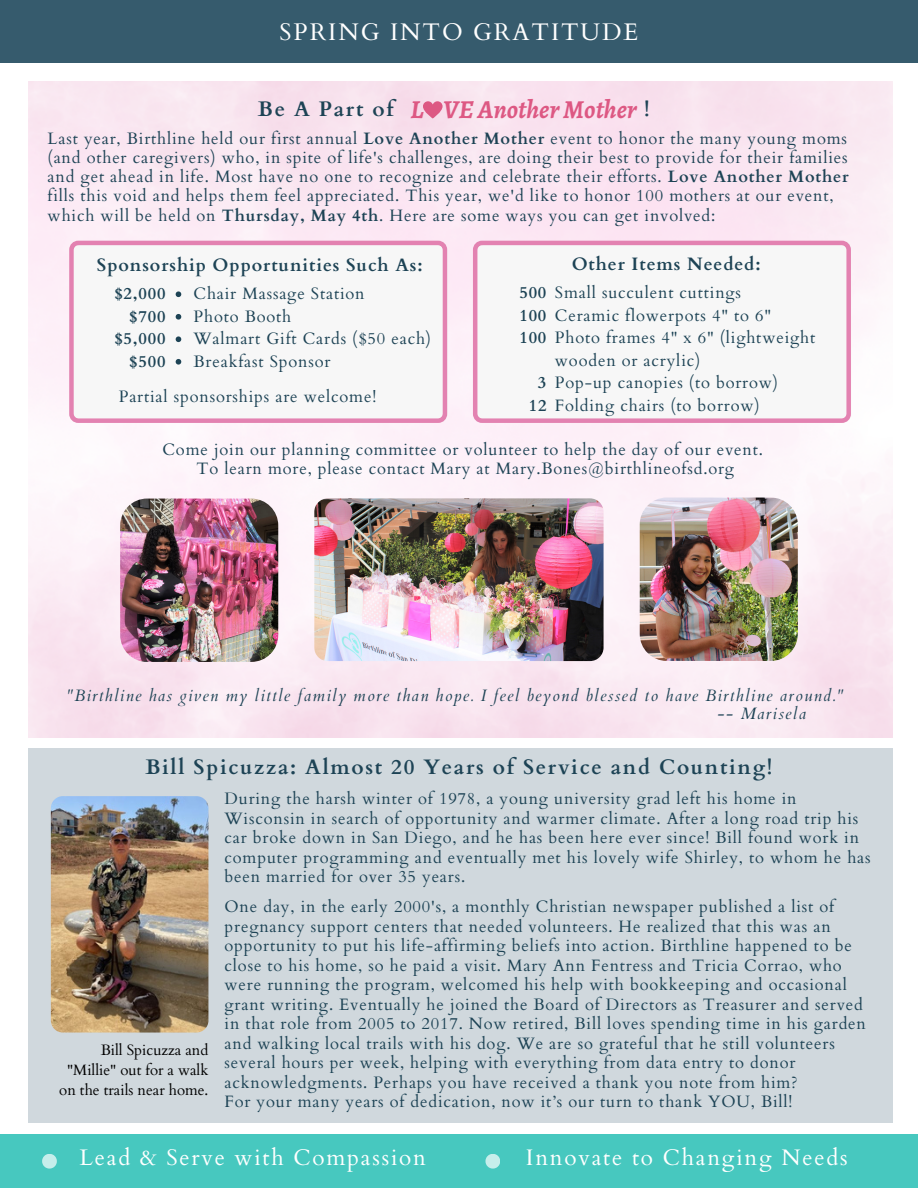
<style>
.page{position:relative;width:918px;height:1188px;background:#fff}
.page>*{position:absolute;margin:0;border:0;box-sizing:border-box;transform-origin:0 0}
.t1{font:italic 700 25.95px "Alegreya";color:#dd5883}
.t2{font:24px "Cardo";letter-spacing:.08em;color:#fff}
.t3{font:22.5px "Cardo";letter-spacing:.08em;color:#fff}
.t4{font:700 21px "Cardo";letter-spacing:.08em;color:#1d4355}
.t5{font:700 18px "Cardo";letter-spacing:.05em;color:#1d4355}
.t6{font:16.5px/19.5px "Cardo";letter-spacing:.05em;color:#1d4355}
.t7{font:italic 16.5px/18px "Cardo";letter-spacing:.08em;color:#1d4355}
.t8{font:700 16.5px/22.5px "Cardo";letter-spacing:.05em;color:#1d4355;text-align:right}
.t9{font:15px/20.2px "Cardo";color:#000;text-align:right}
.s1{font-family:"Cardo";font-style:normal;font-size:21px;color:#1d4355}
.s2{font-weight:700}
</style>
<div class="page">
<div style="left:0;top:0;width:918px;height:63px;background:#365b6d"></div>
<div style="left:0;top:1134px;width:918px;height:54px;background:#47c8bf"></div>
<svg style="left:485px;top:1154px;width:15px;height:15px"></svg>
<svg style="left:42px;top:1154px;width:15px;height:15px"></svg>
<img style="left:28px;top:81px;width:864px;height:656px">
<svg style="left:423px;top:101px;width:20px;height:18px"></svg>
<div style="left:28px;top:749px;width:864px;height:374px;background:#d0d8dd"></div>
<img style="left:51px;top:796px;width:157px;height:237px;border-radius:12px">
<img style="left:120px;top:499px;width:158px;height:163px;border-radius:27px">
<img style="left:640px;top:498px;width:158px;height:163px;border-radius:27px">
<img style="left:314px;top:498px;width:290px;height:163px;border-radius:13px">
<svg style="left:69px;top:241px;width:378px;height:182px"></svg>
<svg style="left:176px;top:291px;width:5px;height:6px"></svg>
<svg style="left:176px;top:314px;width:5px;height:6px"></svg>
<svg style="left:176px;top:336px;width:5px;height:6px"></svg>
<svg style="left:176px;top:359px;width:5px;height:6px"></svg>
<svg style="left:473px;top:241px;width:378px;height:182px"></svg>
<h2 class="t2" style="left:280px;top:16px;width:360px">SPRING INTO GRATITUDE</h2>
<h1 class="t1" style="left:258px;top:91px;width:393px"><span class="s1">Be A Part of</span> L VEAnotherMother <span class="s1">!</span></h1>
<p class="t6" style="left:48px;top:129px;width:803px">Last year, Birthline held our first annual <span class="s2">Love Another Mother</span> event to honor the many young moms (and other caregivers) who, in spite of life's challenges, are doing their best to provide for their families and get ahead in life. Most have no one to recognize and celebrate their efforts. <span class="s2">Love Another Mother </span>fills this void and helps them feel appreciated. This year, we'd like to honor 100 mothers at our event, which will be held on <span class="s2">Thursday, May 4th</span>. Here are some ways you can get involved:</p>
<p class="t5" style="left:572px;top:253px;width:191px">Other Items Needed:</p>
<p class="t6" style="left:555px;top:282px;width:262px;line-height:22.5px">Small succulent cuttings<br>Ceramic flowerpots 4" to 6"<br>Photo frames 4" x 6" (lightweight wooden or acrylic)<br>Pop-up canopies (to borrow)<br>Folding chairs (to borrow)</p>
<p class="t5" style="left:97px;top:253px;width:327px">Sponsorship Opportunities Such As:</p>
<p class="t6" style="left:194px;top:283px;width:239px;line-height:22.5px">Chair Massage Station<br>Photo Booth<br>Walmart Gift Cards ($50 each)<br>Breakfast Sponsor</p>
<p class="t8" style="left:519px;top:282px;width:28px;text-align:justify">500<br>100<br>100</p>
<p class="t8" style="left:529px;top:372px;width:19px;text-align:center">3<br>12</p>
<p class="t6" style="left:163px;top:440px;width:602px;text-align:center">Come join our planning committee or volunteer to help the day of our event.<br>To learn more, please contact Mary at Mary.Bones@birthlineofsd.org</p>
<p class="t8" style="left:114px;top:283px;width:53px">$2,000 $700 $5,000 $500</p>
<p class="t6" style="left:119px;top:387px;width:259px">Partial sponsorships are welcome!</p>
<p class="t7" style="left:717px;top:687px;width:128px;text-indent:-651px">"Birthline has given my little family more than hope. I feel beyond blessed to have Birthline around." -- Marisela</p>
<p class="t4" style="left:145px;top:753px;width:629px">Bill Spicuzza: Almost 20 Years of Service and Counting!</p>
<p class="t6" style="left:225px;top:789px;width:648px">During the harsh winter of 1978, a young university grad left his home in Wisconsin in search of opportunity and warmer climate. After a long road trip his car broke down in San Diego, and he has been here ever since! Bill found work in computer programming and eventually met his lovely wife Shirley, to whom he has been married for over 35 years.</p>
<p class="t6" style="left:225px;top:897px;width:643px">One day, in the early 2000's, a monthly Christian newspaper published a list of pregnancy support centers that needed volunteers. He realized that this was an opportunity to put his life-affirming beliefs into action. Birthline happened to be close to his home, so he paid a visit. Mary Ann Fentress and Tricia Corrao, who were running the program, welcomed his help with bookkeeping and occasional grant writing. Eventually he joined the Board of Directors as Treasurer and served in that role from 2005 to 2017. Now retired, Bill loves spending time in his garden and walking local trails with his dog. We are so grateful that he still volunteers several hours per week, helping with everything from data entry to donor acknowledgments. Perhaps you have received a thank you note from him?<br>For your many years of dedication, now it’s our turn to thank YOU, Bill!</p>
<p class="t9" style="left:59px;top:1040px;width:151px">Bill Spicuzza and "Millie" out for a walk on the trails near home.</p>
<h3 class="t3" style="left:79px;top:1143px;width:348px">Lead &amp; Serve with Compassion</h3>
<h3 class="t3" style="left:526px;top:1143px;width:323px">Innovate to Changing Needs</h3>
</div>
